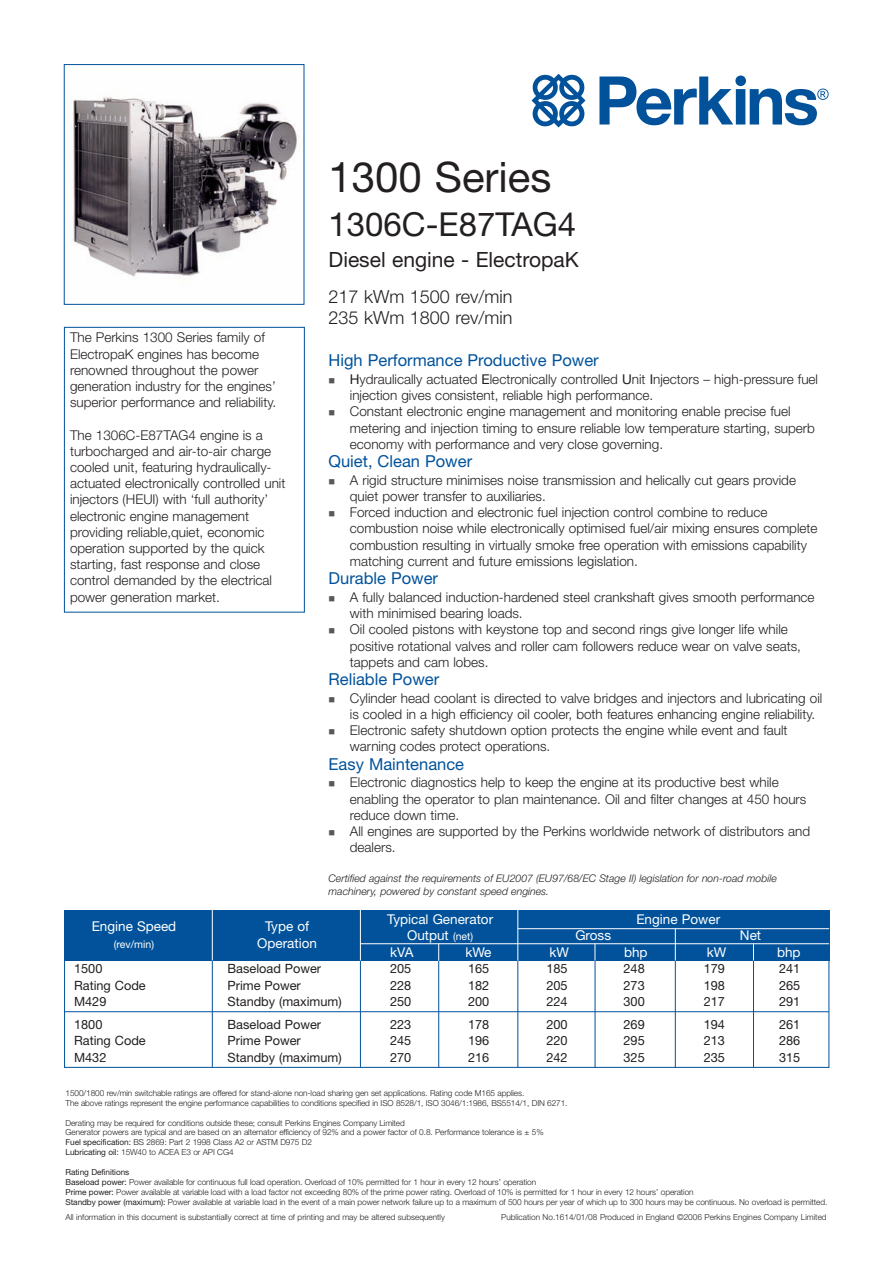
<style>
.page{position:relative;width:893px;height:1263px;background:#fff}
.page>*{position:absolute;margin:0;border:0;box-sizing:border-box;transform-origin:0 0}
.t1{font:42px "Helvetica Neue";color:#231f20}
.t2{font:33px "Helvetica Neue";color:#231f20}
.t3{font:21px "Helvetica Neue";color:#231f20}
.t4{font:300 18px/21.6px "Helvetica Neue";color:#231f20}
.t5{font:16.5px "Helvetica Neue";color:#01529b}
.t6{font:300 13.5px/16.2px "Helvetica Neue";color:#231f20}
.t7{font:13.5px "Helvetica Neue";color:#fff}
.t8{font:12.75px "Helvetica Neue";color:#231f20}
.t9{font:italic 300 10.5px/12.6px "Helvetica Neue";color:#231f20}
.t10{font:10.5px "Helvetica Neue";color:#fff}
.t11{font:300 8.25px/9.9px "Helvetica Neue";letter-spacing:-.01em;color:#231f20}
.s1{font-weight:400}
.s2{font-size:10.5px}
</style>
<div class="page">
<svg style="left:531px;top:74px;width:54px;height:53px"></svg>
<svg style="left:599px;top:76px;width:230px;height:49px"></svg>
<img style="left:71px;top:97px;width:226px;height:180px">
<div style="left:64px;top:64px;width:240px;height:241px;border:1px solid #01529b"></div>
<div style="left:64px;top:327px;width:241px;height:285px;border:1px solid #01529b"></div>
<hr style="left:675px;top:958px;width:1px;height:110px;background:#01529b">
<div style="left:64px;top:910px;width:765px;height:51px;background:#01529b"></div>
<hr style="left:360px;top:961px;width:1px;height:106px;background:#01529b">
<hr style="left:438px;top:942px;width:1px;height:125px;background:#01529b">
<hr style="left:675px;top:929px;width:1px;height:31px;background:#fff">
<svg style="left:438px;top:944px;width:1px;height:17px"></svg>
<hr style="left:360px;top:910px;width:1px;height:50px;background:#fff">
<hr style="left:212px;top:910px;width:1px;height:50px;background:#fff">
<hr style="left:753px;top:943px;width:1px;height:124px;background:#01529b">
<hr style="left:595px;top:960px;width:1px;height:107px;background:#01529b">
<hr style="left:518px;top:928px;width:311px;height:1px;background:#fff">
<hr style="left:360px;top:943px;width:469px;height:1px;background:#fff">
<hr style="left:517px;top:910px;width:1px;height:54px;background:#fff">
<hr style="left:517px;top:960px;width:1px;height:107px;background:#01529b">
<svg style="left:595px;top:943px;width:1px;height:17px"></svg>
<svg style="left:753px;top:943px;width:1px;height:17px"></svg>
<hr style="left:212px;top:961px;width:1px;height:106px;background:#01529b">
<hr style="left:65px;top:1011px;width:764px;height:1px;background:#01529b">
<p class="t6" style="left:70px;top:331px;width:208px">The Perkins 1300 Series family of ElectropaK engines has become renowned throughout the power generation industry for the engines’ superior performance and reliability.</p>
<p class="t6" style="left:70px;top:428px;width:217px">The 1306C-E87TAG4 engine is a turbocharged and air-to-air charge cooled unit, featuring hydraulically&shy;actuated electronically controlled unit injectors (HEUI) with ‘full authority’ electronic engine management providing reliable,quiet, economic operation supported by the quick starting, fast response and close control demanded by the electrical power generation market.</p>
<p class="t7" style="left:92px;top:921px;width:86px">Engine Speed</p>
<p class="t7" style="left:265px;top:921px;width:46px">Type of</p>
<p class="t10" style="left:114px;top:940px;width:42px">(rev/min)</p>
<p class="t7" style="left:257px;top:938px;width:61px">Operation</p>
<h1 class="t1" style="left:329px;top:162px;width:224px">1300 Series</h1>
<h2 class="t2" style="left:329px;top:212px;width:249px">1306C-E87TAG4</h2>
<h3 class="t3" style="left:329px;top:252px;width:252px">Diesel engine - ElectropaK</h3>
<h3 class="t4" style="left:329px;top:287px;width:185px">217 kWm 1500 rev/min<br>235 kWm 1800 rev/min</h3>
<p class="t5" style="left:329px;top:355px;width:272px">High Performance Productive Power</p>
<p class="t6" style="left:350px;top:372px;width:470px"><span class="s1">H</span>ydraulically actuated <span class="s1">E</span>lectronically controlled <span class="s1">U</span>nit <span class="s1">I</span>njectors – high-pressure fuel injection gives consistent, reliable high performance.<br>Constant electronic engine management and monitoring enable precise fuel metering and injection timing to ensure reliable low temperature starting, superb economy with performance and very close governing.</p>
<p class="t5" style="left:329px;top:455px;width:145px">Quiet, Clean Power</p>
<p class="t6" style="left:350px;top:473px;width:469px">A rigid structure minimises noise transmission and helically cut gears provide quiet power transfer to auxiliaries.<br>Forced induction and electronic fuel injection control combine to reduce combustion noise while electronically optimised fuel/air mixing ensures complete combustion resulting in virtually smoke free operation with emissions capability matching current and future emissions legislation.</p>
<p class="t5" style="left:329px;top:572px;width:111px">Durable Power</p>
<p class="t6" style="left:350px;top:590px;width:466px">A fully balanced induction-hardened steel crankshaft gives smooth performance with minimised bearing loads.<br>Oil cooled pistons with keystone top and second rings give longer life while positive rotational valves and roller cam followers reduce wear on valve seats, tappets and cam lobes.</p>
<p class="t5" style="left:329px;top:673px;width:112px">Reliable Power</p>
<p class="t6" style="left:350px;top:691px;width:474px">Cylinder head coolant is directed to valve bridges and injectors and lubricating oil is cooled in a high efficiency oil cooler, both features enhancing engine reliability.<br>Electronic safety shutdown option protects the engine while event and fault warning codes protect operations.</p>
<p class="t5" style="left:329px;top:758px;width:137px">Easy Maintenance</p>
<p class="t6" style="left:350px;top:776px;width:462px">Electronic diagnostics help to keep the engine at its productive best while enabling the operator to plan maintenance. Oil and filter changes at 450 hours reduce down time.<br>All engines are supported by the Perkins worldwide network of distributors and dealers.</p>
<p class="t9" style="left:329px;top:873px;width:450px">Certified against the requirements of EU2007 (EU97/68/EC Stage II) legislation for non-road mobile machinery, powered by constant speed engines.</p>
<p class="t7" style="left:387px;top:914px;width:108px">Typical Generator</p>
<p class="t7" style="left:636px;top:914px;width:85px">Engine Power</p>
<p class="t7" style="left:407px;top:930px;width:68px">Output <span class="s2">(net)</span></p>
<p class="t7" style="left:575px;top:930px;width:37px">Gross</p>
<p class="t7" style="left:740px;top:930px;width:23px">Net</p>
<p class="t7" style="left:390px;top:947px;width:25px">kVA</p>
<p class="t7" style="left:465px;top:947px;width:27px">kWe</p>
<p class="t7" style="left:549px;top:947px;width:21px">kW</p>
<p class="t7" style="left:624px;top:947px;width:25px">bhp</p>
<p class="t7" style="left:707px;top:947px;width:21px">kW</p>
<p class="t7" style="left:777px;top:947px;width:25px">bhp</p>
<p class="t8" style="left:74px;top:964px;width:30px">1500</p>
<p class="t8" style="left:228px;top:964px;width:95px">Baseload Power</p>
<p class="t8" style="left:390px;top:964px;width:23px">205</p>
<p class="t8" style="left:468px;top:964px;width:23px">165</p>
<p class="t8" style="left:546px;top:964px;width:23px">185</p>
<p class="t8" style="left:623px;top:964px;width:23px">248</p>
<p class="t8" style="left:704px;top:964px;width:23px">179</p>
<p class="t8" style="left:779px;top:964px;width:23px">241</p>
<p class="t8" style="left:74px;top:980px;width:73px">Rating Code</p>
<p class="t8" style="left:228px;top:980px;width:75px">Prime Power</p>
<p class="t8" style="left:390px;top:980px;width:23px">228</p>
<p class="t8" style="left:468px;top:980px;width:23px">182</p>
<p class="t8" style="left:546px;top:980px;width:23px">205</p>
<p class="t8" style="left:623px;top:980px;width:23px">273</p>
<p class="t8" style="left:704px;top:980px;width:23px">198</p>
<p class="t8" style="left:779px;top:980px;width:23px">265</p>
<p class="t8" style="left:74px;top:997px;width:34px">M429</p>
<p class="t8" style="left:228px;top:997px;width:116px">Standby (maximum)</p>
<p class="t8" style="left:390px;top:997px;width:23px">250</p>
<p class="t8" style="left:468px;top:997px;width:23px">200</p>
<p class="t8" style="left:546px;top:997px;width:23px">224</p>
<p class="t8" style="left:623px;top:997px;width:23px">300</p>
<p class="t8" style="left:704px;top:997px;width:23px">217</p>
<p class="t8" style="left:779px;top:997px;width:23px">291</p>
<p class="t8" style="left:74px;top:1019px;width:30px">1800</p>
<p class="t8" style="left:228px;top:1019px;width:95px">Baseload Power</p>
<p class="t8" style="left:390px;top:1019px;width:23px">223</p>
<p class="t8" style="left:468px;top:1019px;width:23px">178</p>
<p class="t8" style="left:546px;top:1019px;width:23px">200</p>
<p class="t8" style="left:623px;top:1019px;width:23px">269</p>
<p class="t8" style="left:704px;top:1019px;width:23px">194</p>
<p class="t8" style="left:779px;top:1019px;width:23px">261</p>
<p class="t8" style="left:74px;top:1036px;width:73px">Rating Code</p>
<p class="t8" style="left:228px;top:1036px;width:75px">Prime Power</p>
<p class="t8" style="left:390px;top:1036px;width:23px">245</p>
<p class="t8" style="left:468px;top:1036px;width:23px">196</p>
<p class="t8" style="left:546px;top:1036px;width:23px">220</p>
<p class="t8" style="left:623px;top:1036px;width:23px">295</p>
<p class="t8" style="left:704px;top:1036px;width:23px">213</p>
<p class="t8" style="left:779px;top:1036px;width:23px">286</p>
<p class="t8" style="left:74px;top:1052px;width:34px">M432</p>
<p class="t8" style="left:228px;top:1052px;width:116px">Standby (maximum)</p>
<p class="t8" style="left:390px;top:1052px;width:23px">270</p>
<p class="t8" style="left:468px;top:1052px;width:23px">216</p>
<p class="t8" style="left:546px;top:1052px;width:23px">242</p>
<p class="t8" style="left:623px;top:1052px;width:23px">325</p>
<p class="t8" style="left:704px;top:1052px;width:23px">235</p>
<p class="t8" style="left:779px;top:1052px;width:23px">315</p>
<p class="t11" style="left:66px;top:1089px;width:504px">1500/1800 rev/min switchable ratings are offered for stand-alone non-load sharing gen set applications. Rating code M165 applies.<br>The above ratings represent the engine performance capabilities to conditions specified in ISO 8528/1, ISO 3046/1:1986, BS5514/1, DIN 6271.</p>
<p class="t11" style="left:66px;top:1118px;width:480px">Derating may be required for conditions outside these; consult Perkins Engines Company Limited<br>Generator powers are typical and are based on an alternator efficiency of 92% and a power factor of 0.8. Performance tolerance is ± 5% <span class="s1">Fuel specification:</span> BS 2869: Part 2 1998 Class A2 or ASTM D975 D2<br><span class="s1">Lubricating oil:</span> 15W40 to ACEA E3 or API CG4</p>
<p class="t11" style="left:66px;top:1168px;width:763px"><span class="s1">Rating Definitions<br>Baseload power:</span> Power available for continuous full load operation. Overload of 10% permitted for 1 hour in every 12 hours’ operation<br><span class="s1">Prime power:</span> Power available at variable load with a load factor not exceeding 80% of the prime power rating. Overload of 10% is permitted for 1 hour in every 12 hours’ operation<br><span class="s1">Standby power (maximum):</span> Power available at variable load in the event of a main power network failure up to a maximum of 500 hours per year of which up to 300 hours may be continuous. No overload is permitted.</p>
<p class="t11" style="left:66px;top:1213px;width:381px">All information in this document is substantially correct at time of printing and may be altered subsequently</p>
<p class="t11" style="left:501px;top:1213px;width:327px">Publication No.1614/01/08 Produced in England ©2006 Perkins Engines Company Limited</p>
</div>
